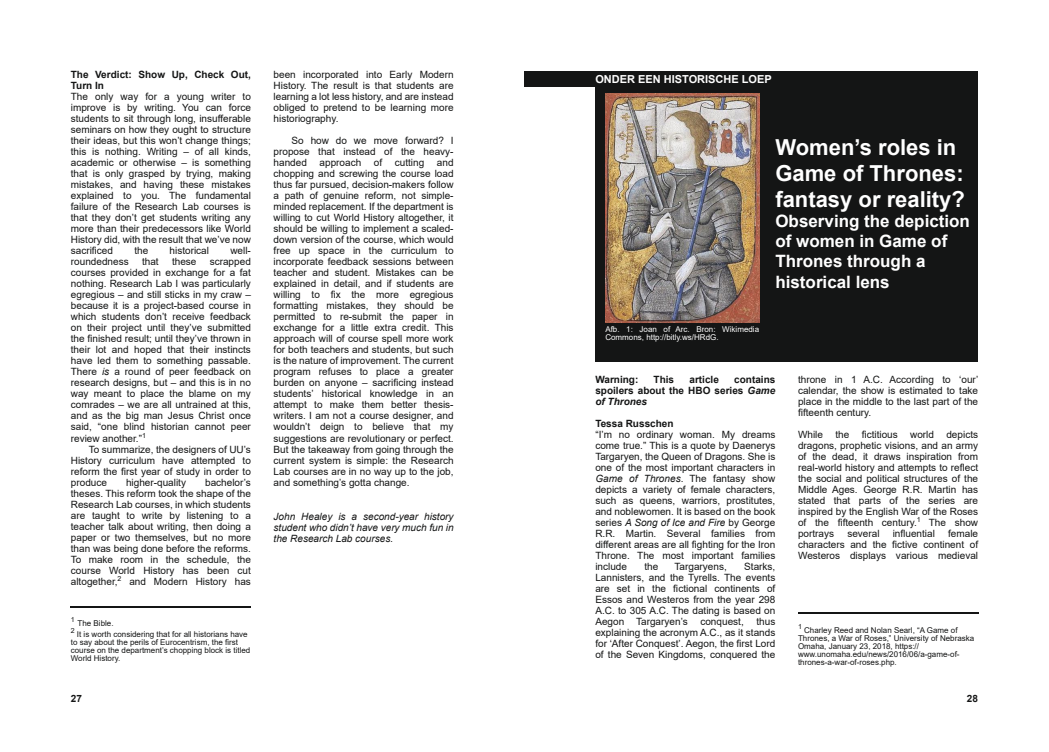
<style>
.page{position:relative;width:1049px;height:752px;background:#fff}
.page>*{position:absolute;margin:0;border:0;box-sizing:border-box;transform-origin:0 0}
.t1{font:700 22px/26.1px "Arial";color:#fff}
.t2{font:700 17px/20.2px "Arial";color:#fff}
.t3{font:700 11px "Arial";color:#fff}
.t4{font:10px/11px "Arial";color:#141515;text-align:justify}
.t5{font:700 10px/11px "Arial";color:#141515}
.t6{font:italic 10px/11px "Arial";color:#141515;text-align:justify}
.t7{font:8px/8px "Arial";color:#141515}
.t8{font:8px/8px "Arial";color:#fff}
.t9{font:7px "Arial";color:#141515}
.s1{font-style:italic}
</style>
<div class="page">
<hr style="left:71px;top:606px;width:180px;height:1px;background:#141515">
<div style="left:595px;top:71px;width:383px;height:290px;background:#141515"></div>
<div style="left:524px;top:71px;width:454px;height:15px;background:#141515"></div>
<img style="left:605px;top:94px;width:154px;height:229px">
<hr style="left:798px;top:612px;width:180px;height:1px;background:#141515">
<p class="t5" style="left:71px;top:70px;width:182px">The Verdict: Show Up, Check Out,<br>Turn In</p>
<p class="t4" style="left:71px;top:92px;width:182px">The only way for a young writer to improve is by writing. You can force students to sit through long, insufferable seminars on how they ought to structure their ideas, but this won’t change things; this is nothing. Writing – of all kinds, academic or otherwise – is something that is only grasped by trying, making mistakes, and having these mistakes explained to you. The fundamental failure of the Research Lab courses is that they don’t get students writing any more than their predecessors like World History did, with the result that we’ve now sacrificed</p>
<p class="t4" style="left:134px;top:246px;width:15px">the</p>
<p class="t4" style="left:170px;top:246px;width:41px">historical</p>
<p class="t4" style="left:230px;top:246px;width:22px">well-</p>
<p class="t4" style="left:71px;top:257px;width:182px;text-indent:139px">scrapped courses provided in exchange for a fat nothing. Research Lab I was particularly egregious – and still sticks in my craw – because it is a project-based course in which students don’t receive feedback on their project until they’ve submitted the finished result; until they’ve thrown in their lot and hoped that their instincts have led them to something passable.<br>There <span class="s1">is</span> a round of peer feedback on research designs, but – and this is in no way meant to place the blame on my comrades – we are all untrained at this, and as the big man Jesus Christ once said, “one blind historian cannot peer review another.”<sup>1</sup></p>
<p class="t4" style="left:71px;top:444px;width:182px;text-indent:18px">To summarize, the designers of UU’s History curriculum have attempted to reform the first year of study in order to produce</p>
<p class="t4" style="left:71px;top:257px;width:59px">roundedness</p>
<p class="t4" style="left:142px;top:257px;width:18px">that</p>
<p class="t4" style="left:172px;top:257px;width:26px">these</p>
<p class="t4" style="left:71px;top:477px;width:182px;text-indent:134px">bachelor’s theses. This reform took the shape of the Research Lab courses, in which students are taught to write by listening to a teacher talk about writing, then doing a paper or two themselves, but no more than was being done before the reforms.<br>To make room in the schedule, the course World History has been cut altogether,<sup>2</sup> and Modern History has</p>
<p class="t4" style="left:126px;top:477px;width:62px">higher-quality</p>
<p class="t9" style="left:71px;top:617px;width:5px">1</p>
<p class="t7" style="left:78px;top:620px;width:38px">The Bible.</p>
<p class="t9" style="left:71px;top:628px;width:5px">2</p>
<p class="t7" style="left:71px;top:631px;width:181px;text-indent:6px">It is worth considering that for all historians have to say about the perils of Eurocentrism, the first course on the department’s chopping block is titled World History.</p>
<p class="t5" style="left:71px;top:694px;width:13px">27</p>
<p class="t4" style="left:274px;top:70px;width:182px">been incorporated into Early Modern History. The result is that students are learning a lot less history, and are instead obliged to pretend to be learning more historiography.</p>
<p class="t4" style="left:274px;top:136px;width:182px;text-indent:18px">So how do we move forward? I propose that instead of the heavy&shy;handed</p>
<p class="t4" style="left:320px;top:158px;width:43px">approach</p>
<p class="t4" style="left:374px;top:158px;width:10px">of</p>
<p class="t4" style="left:395px;top:158px;width:31px">cutting</p>
<p class="t4" style="left:274px;top:158px;width:182px;text-indent:163px">and chopping and screwing the course load thus far pursued, decision-makers follow a path of genuine reform, not simple&shy;minded replacement. If the department is willing to cut World History altogether, it should be willing to implement a scaled&shy;down version of the course, which would free up space in the curriculum to incorporate feedback sessions between teacher and student. Mistakes can be explained in detail, and if students are willing to fix the more egregious formatting mistakes, they should be permitted to re-submit the paper in exchange for a little extra credit. This approach will of course spell more work for both teachers and students, but such is the nature of improvement. The current program refuses to place a greater burden on anyone – sacrificing instead students’ historical knowledge in an attempt to make them better thesis&shy;writers. I am not a course designer, and wouldn’t deign to believe that my suggestions are revolutionary or perfect.<br>But the takeaway from going through the current system is simple: the Research Lab courses are in no way up to the job, and something’s gotta change.</p>
<p class="t6" style="left:274px;top:511px;width:182px">John Healey is a second-year history student who didn’t have very much fun in the Research Lab courses.</p>
<p class="t3" style="left:595px;top:75px;width:178px">ONDER EEN HISTORISCHE LOEP</p>
<p class="t8" style="left:605px;top:326px;width:155px">Afb. 1: Joan of Arc. Bron: Wikimedia<br>Commons, http://bitly.ws/HRdG.</p>
<h1 class="t1" style="left:775px;top:136px;width:191px">Women’s roles in<br>Game of Thrones: fantasy or reality?</h1>
<h2 class="t2" style="left:775px;top:212px;width:196px">Observing the depiction of women in Game of<br>Thrones through a historical lens</h2>
<p class="t5" style="left:595px;top:375px;width:44px">Warning:</p>
<p class="t5" style="left:654px;top:375px;width:22px">This</p>
<p class="t5" style="left:689px;top:375px;width:31px">article</p>
<p class="t5" style="left:595px;top:375px;width:181px;text-align:justify;text-indent:139px">contains spoilers about the HBO series <span class="s1">Game of Thrones</span></p>
<p class="t5" style="left:595px;top:419px;width:80px">Tessa Russchen</p>
<p class="t4" style="left:595px;top:430px;width:182px">“I’m no ordinary woman. My dreams come true.” This is a quote by Daenerys Targaryen, the Queen of Dragons. She is one of the most important characters in <span class="s1">Game of Thrones</span>. The fantasy show depicts a variety of female characters, such as queens, warriors, prostitutes, and noblewomen. It is based on the book series <span class="s1">A Song of Ice and Fire</span> by George R.R. Martin. Several families from different areas are all fighting for the Iron Throne. The most important families include</p>
<p class="t4" style="left:595px;top:562px;width:182px;text-indent:149px">Starks, Lannisters, and the Tyrells. The events are set in the fictional continents of Essos and Westeros from the year 298<br>A.C. to 305 A.C. The dating is based on Aegon Targaryen’s</p>
<p class="t4" style="left:644px;top:562px;width:15px">the</p>
<p class="t4" style="left:675px;top:562px;width:54px">Targaryens,</p>
<p class="t4" style="left:595px;top:617px;width:182px;text-indent:161px">thus explaining the acronym A.C., as it stands for ‘After Conquest’. Aegon, the first Lord of the Seven Kingdoms, conquered the</p>
<p class="t4" style="left:700px;top:617px;width:45px">conquest,</p>
<p class="t4" style="left:798px;top:375px;width:182px">throne in 1 A.C. According to ‘our’ calendar, the show is estimated to take place in the middle to the last part of the fifteenth century.</p>
<p class="t4" style="left:798px;top:430px;width:182px">While the fictitious world depicts dragons, prophetic visions, and an army of the dead, it draws inspiration from real-world history and attempts to reflect the social and political structures of the Middle Ages. George R.R. Martin has stated that parts of the series are inspired by the English War of the Roses of the fifteenth century.<sup>1</sup> The show portrays</p>
<p class="t4" style="left:798px;top:529px;width:182px;text-indent:150px">female characters and the fictive continent of Westeros displays various medieval</p>
<p class="t4" style="left:847px;top:529px;width:34px">several</p>
<p class="t4" style="left:893px;top:529px;width:44px">influential</p>
<p class="t9" style="left:798px;top:623px;width:5px">1</p>
<p class="t7" style="left:798px;top:626px;width:178px;text-indent:6px">Charley Reed and Nolan Searl, “A Game of Thrones, a War of Roses,” University of Nebraska Omaha, January 23, 2018, https:// www.unomaha.edu/news/2016/06/a-game-of&shy;thrones-a-war-of-roses.php.</p>
<p class="t5" style="left:967px;top:694px;width:13px">28</p>
</div>
